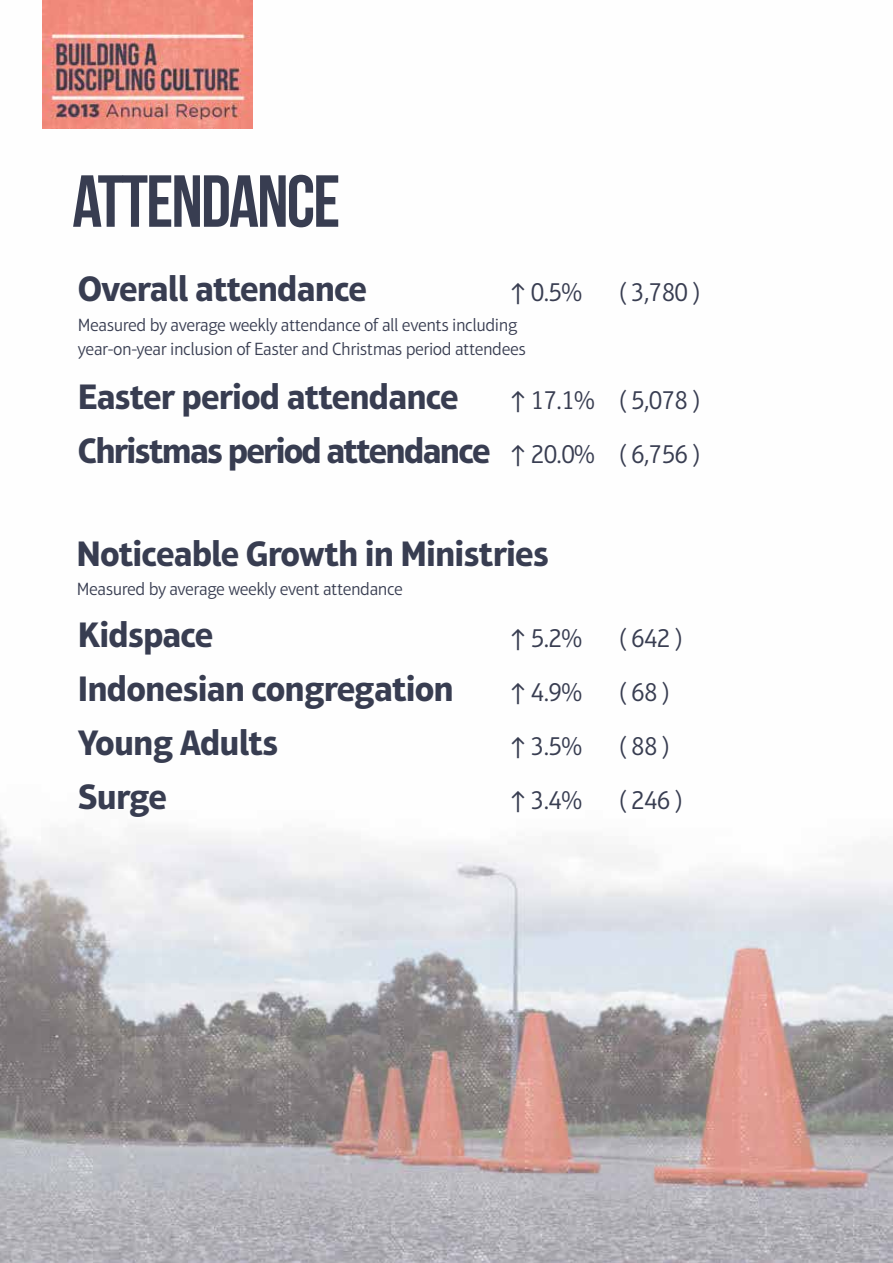
<style>
.page{position:relative;width:893px;height:1263px;background:#fff}
.page>*{position:absolute;margin:0;border:0;box-sizing:border-box;transform-origin:0 0}
.t1{font:73.5px "Bebas Neue";letter-spacing:-.025em;color:#383d51}
.t2{font:700 36px "Aptifer Sans LT Pro";letter-spacing:-.025em;color:#383d51}
.t3{font:700 36px "Aptifer Sans LT Pro";letter-spacing:-.05em;color:#383d51}
.t4{font:300 27px "Aptifer Sans LT Pro";letter-spacing:-.025em;color:#383d51}
.t5{font:300 18px/24px "Aptifer Sans LT Pro";letter-spacing:-.025em;color:#383d51}
.s1{font-weight:300;font-size:27px}
</style>
<div class="page">
<img style="left:0;top:0;width:893px;height:1263px">
<img style="left:42px;top:0;width:210px;height:129px">
<h1 class="t1" style="left:72px;top:161px;width:269px">ATTENDANCE</h1>
<h2 class="t2" style="left:78px;top:267px;width:291px">Overall attendance</h2>
<h3 class="t4" style="left:510px;top:277px;width:74px">↑ 0.5%</h3>
<h3 class="t4" style="left:618px;top:277px;width:85px">( 3,780 )</h3>
<p class="t5" style="left:78px;top:313px;width:449px">Measured by average weekly attendance of all events including year-on-year inclusion of Easter and Christmas period attendees</p>
<h2 class="t2" style="left:78px;top:375px;width:382px">Easter period attendance</h2>
<h3 class="t4" style="left:510px;top:385px;width:193px">↑ 17.1% ( 5,078 )</h3>
<h2 class="t3" style="left:78px;top:429px;width:625px">Christmas period attendance <span class="s1">↑ 20.0% ( 6,756 )</span></h2>
<h2 class="t2" style="left:77px;top:532px;width:474px">Noticeable Growth in Ministries</h2>
<p class="t5" style="left:77px;top:577px;width:328px">Measured by average weekly event attendance</p>
<h2 class="t2" style="left:78px;top:612px;width:137px">Kidspace</h2>
<h3 class="t4" style="left:510px;top:622px;width:74px">↑ 5.2%</h3>
<h3 class="t4" style="left:618px;top:622px;width:67px">( 642 )</h3>
<h2 class="t2" style="left:78px;top:666px;width:377px">Indonesian congregation</h2>
<h3 class="t4" style="left:510px;top:676px;width:74px">↑ 4.9%</h3>
<h3 class="t4" style="left:618px;top:676px;width:54px">( 68 )</h3>
<h2 class="t2" style="left:78px;top:720px;width:202px">Young Adults</h2>
<h3 class="t4" style="left:510px;top:730px;width:74px">↑ 3.5%</h3>
<h3 class="t4" style="left:618px;top:730px;width:54px">( 88 )</h3>
<h2 class="t2" style="left:78px;top:774px;width:91px">Surge</h2>
<h3 class="t4" style="left:510px;top:784px;width:74px">↑ 3.4%</h3>
<h3 class="t4" style="left:618px;top:784px;width:67px">( 246 )</h3>
</div>
